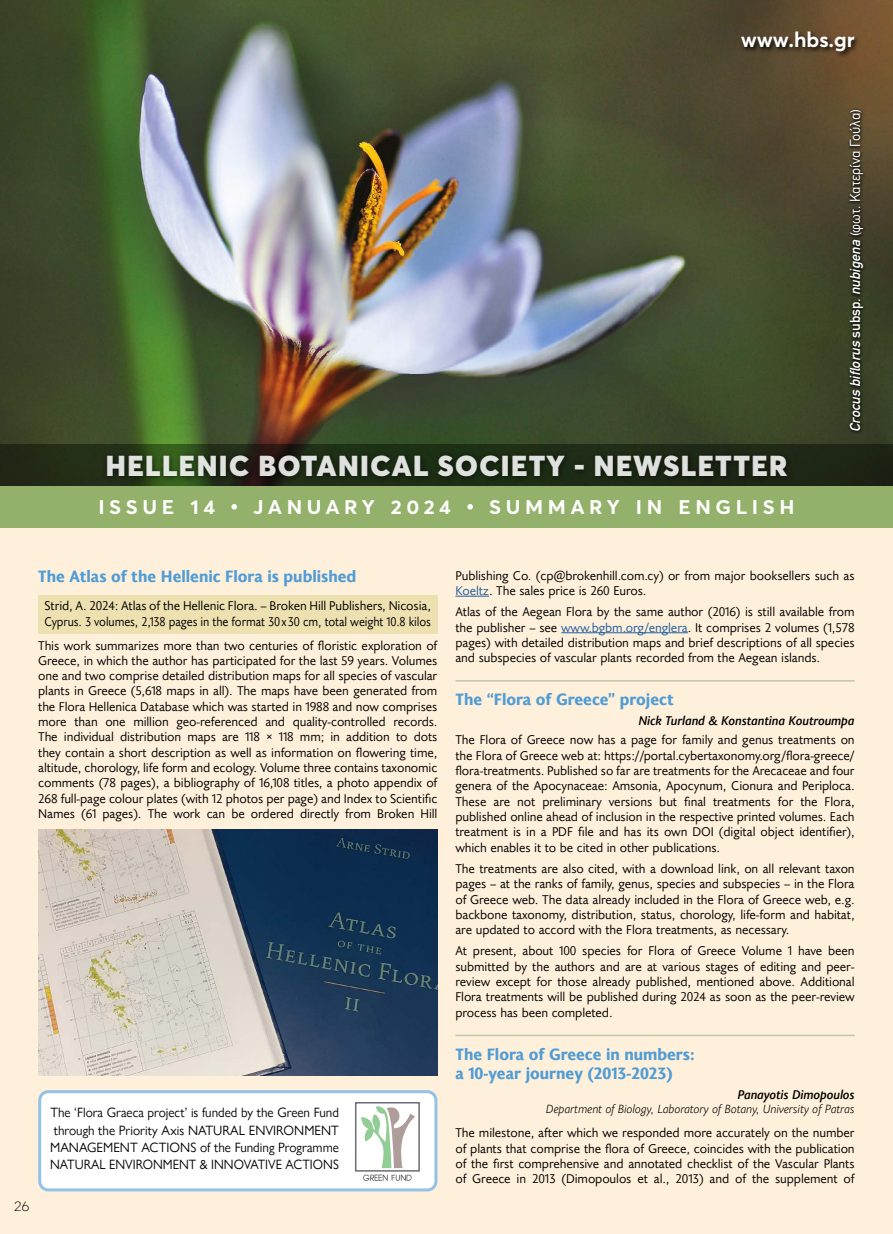
<style>
.page{position:relative;width:893px;height:1234px;background:#fff}
.page>*{position:absolute;margin:0;border:0;box-sizing:border-box;transform-origin:0 0}
.t1{font:900 28.5px "Averta";letter-spacing:.05em;color:#fff}
.t2{font:700 21px "Averta";color:#fff}
.t3{font:700 19.5px "Averta";letter-spacing:.22em;color:#fff;scale:1.06 1}
.ENG_title{font:800 16.5px/19.5px "Joanna Sans Nova";color:#509cd5;scale:.96 1}
.Lezanta_in_photo{font:italic 14.25px "CF Din";color:#fff}
.t4{font:13.5px/17.1px "Gill Sans Nova";color:#000;text-align:justify}
.t5{font:300 13.5px "CF Asty Std";color:#000}
.ENG_paragr_01_first{font:12.75px/15.3px "Joanna Sans Nova";letter-spacing:-.01em;color:#000;text-align:justify}
.ENG-Publication{font:12.75px/15.3px "Joanna Sans Nova";letter-spacing:-.01em;color:#000}
.ENG_author{font:italic 500 12.75px "Joanna Sans Nova";letter-spacing:-.01em;color:#000}
.ENG_author-2{font:italic 300 12px "Joanna Sans Nova";letter-spacing:-.01em;color:#000}
.s1{font-style:normal}
.s2{color:#215e9e}
</style>
<div class="page">
<div style="left:0;top:0;width:893px;height:1233px;background:#fff0db"></div>
<img style="left:0;top:0;width:893px;height:444px">
<div style="left:0;top:444px;width:893px;height:42px;background:#202915"></div>
<div style="left:40px;top:1091px;width:396px;height:98px;background:#fff;border-radius:9px"></div>
<div style="left:38px;top:1089px;width:399px;height:102px;border:3px solid #93c2e9;border-radius:9px"></div>
<svg style="left:361px;top:1106px;width:54px;height:61px"></svg>
<div style="left:355px;top:1101px;width:65px;height:70px;border:2px solid #6d6e71"></div>
<svg style="left:363px;top:1174px;width:49px;height:6px"></svg>
<div style="left:0;top:486px;width:893px;height:41px;background:#93b16a"></div>
<div style="left:102px;top:450px;width:692px;height:34px;background:#000;opacity:.75"></div>
<svg style="left:231px;top:504px;width:6px;height:5px"></svg>
<svg style="left:467px;top:504px;width:6px;height:5px"></svg>
<div style="left:739px;top:30px;width:122px;height:28px;background:#000;opacity:.85"></div>
<div style="left:38px;top:594px;width:400px;height:39px;background:#eee1b1"></div>
<hr style="left:455px;top:595px;width:34px;height:1px;background:#215e9e">
<hr style="left:561px;top:632px;width:127px;height:1px;background:#215e9e">
<hr style="left:455px;top:680px;width:400px;height:1px;background:#bfc8a7">
<hr style="left:455px;top:1034px;width:400px;height:1px;background:#bfc8a7">
<div style="left:847px;top:107px;width:20px;height:327px;background:#000;opacity:.75"></div>
<img style="left:39px;top:829px;width:398px;height:245px">
<p class="t2" style="left:741px;top:25px;width:116px">www.hbs.gr</p>
<h1 class="t1" style="left:106px;top:445px;width:683px">HELLENIC BOTANICAL SOCIETY - NEWSLETTER</h1>
<p class="t3" style="left:98px;top:493px;width:112px">ISSUE 14</p>
<p class="t3" style="left:253px;top:493px;width:188px">JANUARY 2024</p>
<p class="t3" style="left:489px;top:493px;width:289px">SUMMARY IN ENGLISH</p>
<p class="Lezanta_in_photo" style="left:847px;top:432px;width:324px;rotate:-90deg">Crocus biflorus <span class="s1">subsp.</span> nubigena<span class="s1">(φωτ. Κατερίνα Γούλα)</span></p>
<p class="ENG_title" style="left:38px;top:565px;width:333px">The Atlas of the Hellenic Flora is published</p>
<p class="ENG-Publication" style="left:45px;top:597px;width:388px">Strid, A. 2024: Atlas of the Hellenic Flora. – Broken Hill Publishers, Nicosia,<br>Cyprus. 3 volumes, 2,138 pages in the format 30x30 cm, total weight 10.8 kilos</p>
<p class="ENG_paragr_01_first" style="left:38px;top:636px;width:401px">This work summarizes more than two centuries of floristic exploration of Greece, in which the author has participated for the last 59 years. Volumes one and two comprise detailed distribution maps for all species of vascular plants in Greece (5,618 maps in all). The maps have been generated from the Flora Hellenica Database which was started in 1988 and now comprises more than one million geo-referenced and quality-controlled records.<br>The individual distribution maps are 118 × 118 mm; in addition to dots they contain a short description as well as information on flowering time, altitude, chorology, life form and ecology. Volume three contains taxonomic comments (78 pages), a bibliography of 16,108 titles, a photo appendix of 268 full-page colour plates (with 12 photos per page) and Index to Scientific Names (61 pages). The work can be ordered directly from Broken Hill</p>
<p class="t5" style="left:14px;top:1198px;width:17px">26</p>
<p class="t4" style="left:50px;top:1103px;width:290px">The ‘Flora Graeca project’ is funded by the Green Fund through the Priority Axis NATURAL ENVIRONMENT MANAGEMENT ACTIONS of the Funding Programme NATURAL ENVIRONMENT &amp; INNOVATIVE ACTIONS</p>
<p class="ENG_paragr_01_first" style="left:455px;top:567px;width:401px">Publishing Co. (cp@brokenhill.com.cy) or from major booksellers such as<br><span class="s2">Koeltz</span>. The sales price is 260 Euros.</p>
<p class="ENG_paragr_01_first" style="left:455px;top:603px;width:401px">Atlas of the Aegean Flora by the same author (2016) is still available from the publisher – see <span class="s2">www.bgbm.org/englera</span>. It comprises 2 volumes (1,578 pages) with detailed distribution maps and brief descriptions of all species and subspecies of vascular plants recorded from the Aegean islands.</p>
<p class="ENG_title" style="left:455px;top:688px;width:229px">The “Flora of Greece” project</p>
<p class="ENG_author" style="left:638px;top:711px;width:218px">Nick Turland &amp; Konstantina Koutroumpa</p>
<p class="ENG_paragr_01_first" style="left:455px;top:731px;width:401px">The Flora of Greece now has a page for family and genus treatments on the Flora of Greece web at: https://portal.cybertaxonomy.org/flora-greece/ flora-treatments. Published so far are treatments for the Arecaceae and four genera of the Apocynaceae: Amsonia, Apocynum, Cionura and Periploca.<br>These are not preliminary versions but final treatments for the Flora, published online ahead of inclusion in the respective printed volumes. Each treatment is in a PDF file and has its own DOI (digital object identifier), which enables it to be cited in other publications.</p>
<p class="ENG_paragr_01_first" style="left:455px;top:860px;width:401px">The treatments are also cited, with a download link, on all relevant taxon pages – at the ranks of family, genus, species and subspecies – in the Flora of Greece web. The data already included in the Flora of Greece web, e.g. backbone taxonomy, distribution, status, chorology, life-form and habitat, are updated to accord with the Flora treatments, as necessary.</p>
<p class="ENG_paragr_01_first" style="left:455px;top:942px;width:401px">At present, about 100 species for Flora of Greece Volume 1 have been submitted by the authors and are at various stages of editing and peer&shy;review except for those already published, mentioned above. Additional Flora treatments will be published during 2024 as soon as the peer-review process has been completed.</p>
<p class="ENG_title" style="left:455px;top:1043px;width:251px">The Flora of Greece in numbers: a 10-year journey (2013-2023)</p>
<p class="ENG_author" style="left:737px;top:1085px;width:119px">Panayotis Dimopoulos</p>
<p class="ENG_author-2" style="left:546px;top:1100px;width:310px">Department of Biology, Laboratory of Botany, University of Patras</p>
<p class="ENG_paragr_01_first" style="left:455px;top:1124px;width:401px">The milestone, after which we responded more accurately on the number of plants that comprise the flora of Greece, coincides with the publication of the first comprehensive and annotated checklist of the Vascular Plants of Greece in 2013 (Dimopoulos et al., 2013) and of the supplement of</p>
</div>
